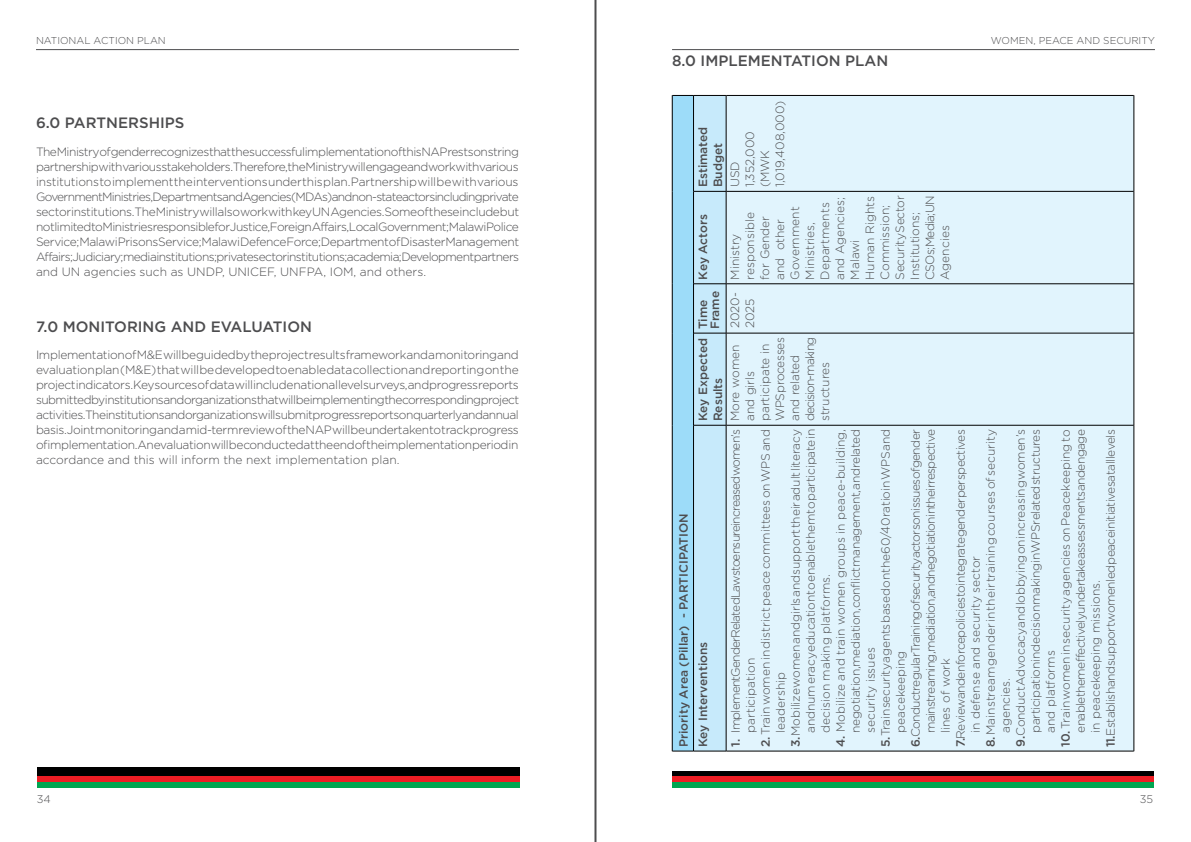
<style>
.page{position:relative;width:1191px;height:842px;background:#fff}
.page>*{position:absolute;margin:0;border:0;box-sizing:border-box;transform-origin:0 0}
.t1{font:500 15px "Gotham";color:#4d4d4f}
.t2{font:300 12px/15px "Gotham";letter-spacing:-.015em;color:#4d4d4f;text-align:justify}
.t3{font:500 12px/15px "Gotham";color:#4d4d4f}
.t4{font:300 12px/15px "Gotham";letter-spacing:-.045em;color:#4d4d4f}
.t5{font:300 12px/15px "Gotham";letter-spacing:-.065em;color:#4d4d4f}
.t6{font:300 12px "Gotham";letter-spacing:-.04em;color:#4d4d4f}
.t7{font:300 12px "Gotham";letter-spacing:-.05em;color:#4d4d4f}
.t8{font:300 12px "Gotham";letter-spacing:-.055em;color:#4d4d4f}
.t9{font:300 11px "Gotham";color:#4d4d4f}
.t10{font:300 10px "Gotham";color:#4d4d4f}
.s1{font-weight:500}
</style>
<div class="page">
<div style="left:672px;top:771px;width:482px;height:5px;background:#000"></div>
<div style="left:37px;top:767px;width:482px;height:9px;background:#000"></div>
<div style="left:672px;top:776px;width:482px;height:6px;background:#ed1d24"></div>
<div style="left:37px;top:776px;width:482px;height:6px;background:#ed1d24"></div>
<div style="left:672px;top:782px;width:482px;height:5px;background:#00a651"></div>
<div style="left:37px;top:782px;width:482px;height:5px;background:#00a651"></div>
<hr style="left:36px;top:49px;width:483px;height:1px;background:#4d4d4f">
<hr style="left:672px;top:49px;width:483px;height:1px;background:#4d4d4f">
<div style="left:727px;top:96px;width:406px;height:655px;background:#e1f4fd"></div>
<svg style="left:672px;top:95px;width:54px;height:657px"></svg>
<hr style="left:693px;top:425px;width:1px;height:326px;background:#000">
<hr style="left:693px;top:751px;width:33px;height:1px;background:#000">
<hr style="left:693px;top:333px;width:1px;height:92px;background:#000">
<hr style="left:693px;top:425px;width:33px;height:1px;background:#000">
<hr style="left:693px;top:284px;width:1px;height:49px;background:#000">
<hr style="left:693px;top:333px;width:33px;height:1px;background:#000">
<hr style="left:693px;top:191px;width:1px;height:93px;background:#000">
<hr style="left:693px;top:284px;width:33px;height:1px;background:#000">
<hr style="left:693px;top:95px;width:1px;height:96px;background:#000">
<hr style="left:693px;top:191px;width:33px;height:1px;background:#000">
<hr style="left:693px;top:95px;width:33px;height:1px;background:#000">
<hr style="left:726px;top:425px;width:1px;height:326px;background:#000">
<hr style="left:726px;top:751px;width:407px;height:1px;background:#000">
<hr style="left:726px;top:333px;width:1px;height:92px;background:#000">
<hr style="left:726px;top:425px;width:407px;height:1px;background:#000">
<hr style="left:726px;top:284px;width:1px;height:49px;background:#000">
<hr style="left:726px;top:333px;width:407px;height:1px;background:#000">
<hr style="left:726px;top:191px;width:1px;height:93px;background:#000">
<hr style="left:726px;top:284px;width:407px;height:1px;background:#000">
<hr style="left:726px;top:95px;width:1px;height:96px;background:#000">
<hr style="left:726px;top:191px;width:407px;height:1px;background:#000">
<hr style="left:726px;top:95px;width:407px;height:1px;background:#000">
<hr style="left:1133px;top:425px;width:1px;height:326px;background:#000">
<hr style="left:1133px;top:333px;width:1px;height:92px;background:#000">
<hr style="left:1133px;top:284px;width:1px;height:49px;background:#000">
<hr style="left:1133px;top:191px;width:1px;height:93px;background:#000">
<hr style="left:1133px;top:95px;width:1px;height:96px;background:#000">
<hr style="left:594px;top:0;width:2px;height:842px;background:#4d4d4f">
<p class="t10" style="left:36px;top:34px;width:131px">NATIONAL ACTION PLAN</p>
<p class="t10" style="left:991px;top:34px;width:166px">WOMEN, PEACE AND SECURITY</p>
<p class="t1" style="left:36px;top:113px;width:150px">6.0 PARTNERSHIPS</p>
<p class="t2" style="left:36px;top:144px;width:485px">The Ministry of gender recognizes that the successful implementation of this NAP rests on string partnership with various stakeholders. Therefore, the Ministry will engage and work with various institutions to implement the interventions under this plan. Partnership will be with various Government Ministries, Departments and Agencies (MDAs) and non-state actors including private sector institutions. The Ministry will also work with key UN Agencies. Some of these include but not limited to Ministries responsible for Justice, Foreign Affairs, Local Government; Malawi Police Service; Malawi Prisons Service; Malawi Defence Force; Department of Disaster Management Affairs; Judiciary; media institutions; private sector institutions; academia; Development partners and UN agencies such as UNDP, UNICEF, UNFPA, IOM, and others.</p>
<p class="t1" style="left:36px;top:316px;width:277px">7.0 MONITORING AND EVALUATION</p>
<p class="t2" style="left:36px;top:347px;width:485px">Implementation of M&amp;E will be guided by the project results framework and a monitoring and evaluation plan (M&amp;E) that will be developed to enable data collection and reporting on the project indicators. Key sources of data will include national level surveys, and progress reports submitted by institutions and organizations that will be implementing the corresponding project activities. The institutions and organizations will submit progress reports on quarterly and annual basis. Joint monitoring and a mid-term review of the NAP will be undertaken to track progress of implementation. An evaluation will be conducted at the end of the implementation period in accordance and this will inform the next implementation plan.</p>
<p class="t1" style="left:672px;top:51px;width:218px">8.0 IMPLEMENTATION PLAN</p>
<p class="t2" style="left:727px;top:187px;width:88px;text-align:left;rotate:-90deg">USD<br>1,352,000 (MWK<br>1,019,408,000)</p>
<p class="t3" style="left:695px;top:187px;width:62px;rotate:-90deg">Estimated<br>Budget</p>
<p class="t3" style="left:695px;top:280px;width:67px;rotate:-90deg">Key Actors</p>
<p class="t3" style="left:696px;top:329px;width:40px;line-height:12px;rotate:-90deg">Time<br>Frame</p>
<p class="t3" style="left:695px;top:421px;width:85px;rotate:-90deg">Key Expected<br>Results</p>
<p class="t3" style="left:673px;top:747px;width:235px;line-height:19.4px;rotate:-90deg">Priority Area (Pillar) - PARTICIPATION<br>Key Interventions</p>
<p class="t2" style="left:727px;top:280px;width:86px;text-align:left;rotate:-90deg">Ministry responsible for Gender and other<br>Government<br>Ministries,<br>Departments and Agencies;<br>Malawi<br>Human Rights<br>Commission;<br>Security Sector<br>Institutions;<br>CSOs; Media; UN<br>Agencies</p>
<p class="t2" style="left:727px;top:328px;width:37px;rotate:-90deg">2020-<br>2025</p>
<p class="t2" style="left:727px;top:421px;width:86px;text-align:left;rotate:-90deg">More women and girls participate in<br>WPS processes and related decision-making structures</p>
<p class="t7" style="left:908px;top:747px;width:319px;rotate:-90deg"><span class="s1">6.</span>Conduct regular Training of security actors on issues of gender</p>
<p class="t8" style="left:923px;top:733px;width:305px;rotate:-90deg">mainstreaming, mediation, and negotiation in their respective</p>
<p class="t5" style="left:727px;top:733px;width:305px;text-indent:-14px;rotate:-90deg"><span class="s1">1.</span> Implement Gender Related Laws to ensure increased women’s participation</p>
<p class="t2" style="left:757px;top:733px;width:305px;text-indent:-14px;rotate:-90deg"><span class="s1">2.</span> Train women in district peace committees on WPS and leadership</p>
<p class="t2" style="left:787px;top:733px;width:305px;text-indent:-14px;rotate:-90deg"><span class="s1">3.</span> Mobilize women and girls and support their adult literacy and num eracy education to enable them to participate in decision making platforms.</p>
<p class="t2" style="left:832px;top:733px;width:305px;text-indent:-14px;rotate:-90deg"><span class="s1">4.</span> Mobilize and train women groups in peace-building, negotiation, mediation, conflict management, and related security issues</p>
<p class="t2" style="left:877px;top:747px;width:319px;rotate:-90deg"><span class="s1">5.</span> Train security agents based on the 60/40 ratio in WPS and</p>
<p class="t4" style="left:952px;top:733px;width:305px;text-indent:-14px;rotate:-90deg"><span class="s1">7.</span> Review and enforce policies to integrate gender perspectives in defense and security sector</p>
<p class="t2" style="left:982px;top:733px;width:305px;text-indent:-14px;rotate:-90deg"><span class="s1">8.</span> Mainstream gender in their training courses of security agencies.</p>
<p class="t2" style="left:1012px;top:733px;width:305px;text-indent:-14px;rotate:-90deg"><span class="s1">9.</span> Conduct Advocacy and lobbying on increasing women’s participation in decision making in WPS related structures and platforms</p>
<p class="t2" style="left:1057px;top:733px;width:305px;text-indent:-14px;rotate:-90deg"><span class="s1">10.</span> Train women in security agencies on Peacekeeping to enable them effectively undertake assessments and engage in peacekeeping missions.</p>
<p class="t6" style="left:1103px;top:747px;width:319px;rotate:-90deg"><span class="s1">11.</span> Establish and support women led peace initiatives at all levels</p>
<p class="t2" style="left:892px;top:733px;width:84px;rotate:-90deg">peacekeeping</p>
<p class="t2" style="left:937px;top:733px;width:76px;rotate:-90deg">lines of work</p>
<p class="t9" style="left:37px;top:792px;width:16px">34</p>
<p class="t9" style="left:1139px;top:792px;width:15px">35</p>
</div>
